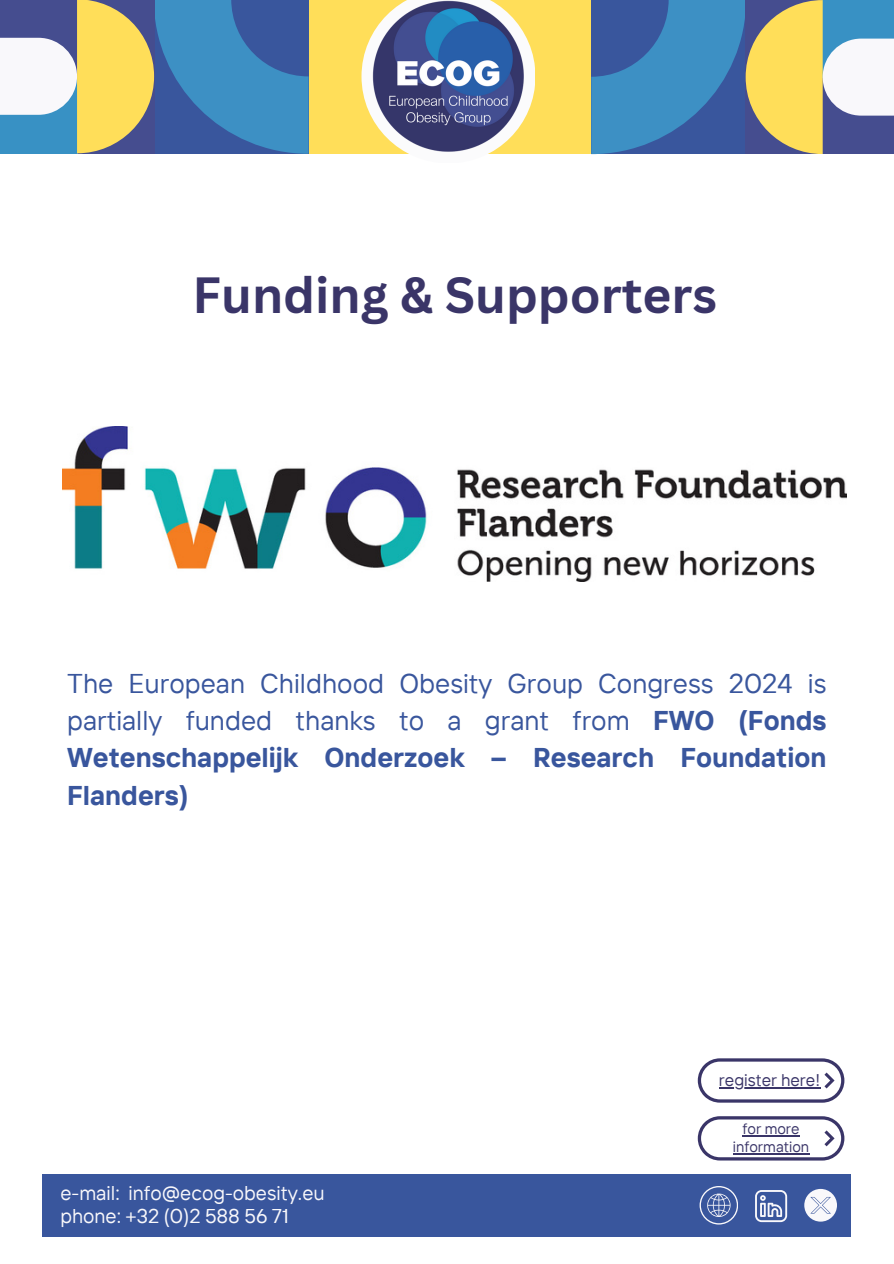
<style>
.page{position:relative;width:894px;height:1264px;background:#fff}
.page>*{position:absolute;margin:0;border:0;box-sizing:border-box;transform-origin:0 0}
.t1{font:700 49.5px "Canva Sans";color:#3a3568}
.t2{font:27.15px/37.2px "TT Interphases";color:#39569d;text-align:justify}
.t3{font:19.95px "TT Interphases";color:#f9f8fb}
.t4{font:16.95px "TT Interphases";color:#3a3568}
.t5{font:15px/18px "TT Interphases";color:#3a3568;text-align:center}
.s1{font-weight:700}
</style>
<div class="page">
<div style="left:2px;top:0;width:891px;height:154px;background:#ffde59"></div>
<svg style="left:361px;top:35px;width:174px;height:119px"></svg>
<img style="left:371px;top:0;width:154px;height:153px">
<svg style="left:591px;top:0;width:302px;height:154px"></svg>
<svg style="left:0;top:0;width:308px;height:154px"></svg>
<div style="left:43px;top:1174px;width:807px;height:62px;background:#39569d"></div>
<svg style="left:804px;top:1188px;width:32px;height:33px"></svg>
<svg style="left:755px;top:1190px;width:31px;height:32px"></svg>
<svg style="left:699px;top:1186px;width:38px;height:38px"></svg>
<svg style="left:697px;top:1116px;width:146px;height:44px"></svg>
<svg style="left:697px;top:1058px;width:146px;height:44px"></svg>
<img style="left:63px;top:426px;width:783px;height:156px">
<hr style="left:742px;top:1135px;width:57px;height:1px;background:#3a3568">
<hr style="left:732px;top:1153px;width:77px;height:1px;background:#3a3568">
<hr style="left:718px;top:1087px;width:102px;height:1px;background:#3a3568">
<p class="t1" style="left:192px;top:260px;width:525px">Funding &amp; Supporters</p>
<p class="t2" style="left:67px;top:664px;width:760px">The European Childhood Obesity Group Congress 2024 is partially funded thanks to a grant from <span class="s1">FWO (Fonds Wetenschappelijk Onderzoek – Research Foundation Flanders)</span></p>
<p class="t4" style="left:718px;top:1069px;width:103px">register here!</p>
<p class="t3" style="left:60px;top:1179px;width:265px">e-mail: info@ecog-obesity.eu</p>
<p class="t3" style="left:60px;top:1203px;width:230px">phone: +32 (0)2 588 56 71</p>
<p class="t5" style="left:732px;top:1119px;width:78px">for more information</p>
</div>
